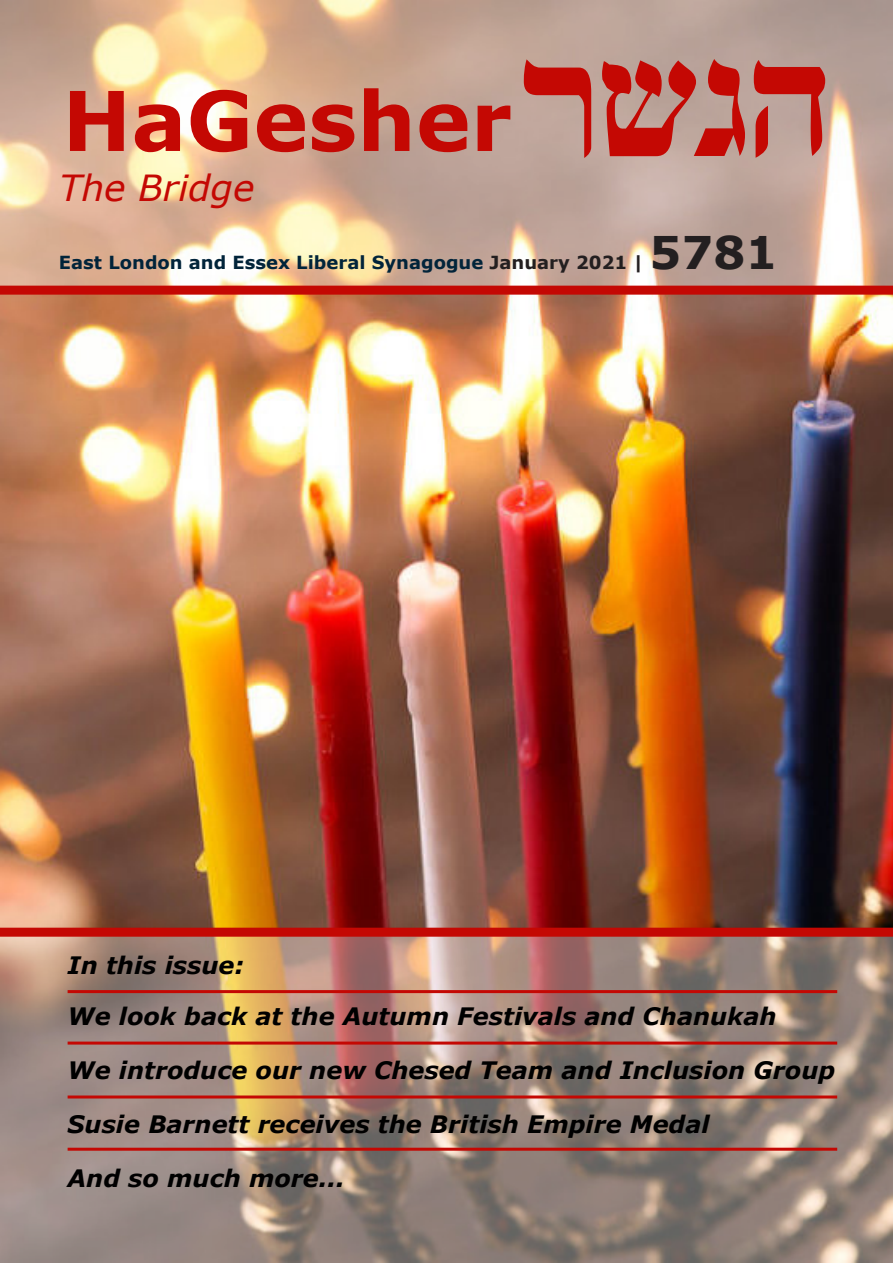
<style>
.page{position:relative;width:893px;height:1263px;background:#fff}
.page>*{position:absolute;margin:0;border:0;box-sizing:border-box;transform-origin:0 0}
.t1{font:700 82.5px "Verdana";color:#c40803}
.t2{font:700 45px "Verdana";color:#231f20}
.t3{font:italic 36px "Verdana";color:#c40803}
.t4{font:italic 700 24px/51px "Verdana";color:#000}
.t5{font:700 18px "Verdana";color:#01243a}
.s1{color:#231f20}
</style>
<div class="page">
<img style="left:0;top:0;width:893px;height:1263px">
<img style="left:0;top:295px;width:893px;height:633px">
<svg style="left:524px;top:59px;width:301px;height:99px;background:#c0665e"></svg>
<div style="left:0;top:286px;width:893px;height:9px;background:#c40803"></div>
<hr style="left:68px;top:990px;width:769px;height:3px;background:#c40803">
<hr style="left:68px;top:1041px;width:769px;height:3px;background:#c40803">
<hr style="left:68px;top:1095px;width:769px;height:3px;background:#c40803">
<hr style="left:68px;top:1148px;width:769px;height:3px;background:#c40803">
<div style="left:0;top:928px;width:893px;height:9px;background:#c40803"></div>
<h1 class="t1" style="left:62px;top:88px;width:451px">HaGesher</h1>
<h3 class="t3" style="left:59px;top:173px;width:197px">The Bridge</h3>
<p class="t5" style="left:59px;top:255px;width:586px">East London and Essex Liberal Synagogue <span class="s1">January 2021 |</span></p>
<h2 class="t2" style="left:649px;top:235px;width:129px">5781</h2>
<p class="t4" style="left:68px;top:941px;width:710px">In this issue:<br>We look back at the Autumn Festivals and Chanukah</p>
<p class="t4" style="left:68px;top:1046px;width:769px">We introduce our new Chesed Team and Inclusion Group</p>
<p class="t4" style="left:68px;top:1100px;width:643px">Susie Barnett receives the British Empire Medal</p>
<p class="t4" style="left:68px;top:1154px;width:279px">And so much more...</p>
</div>
